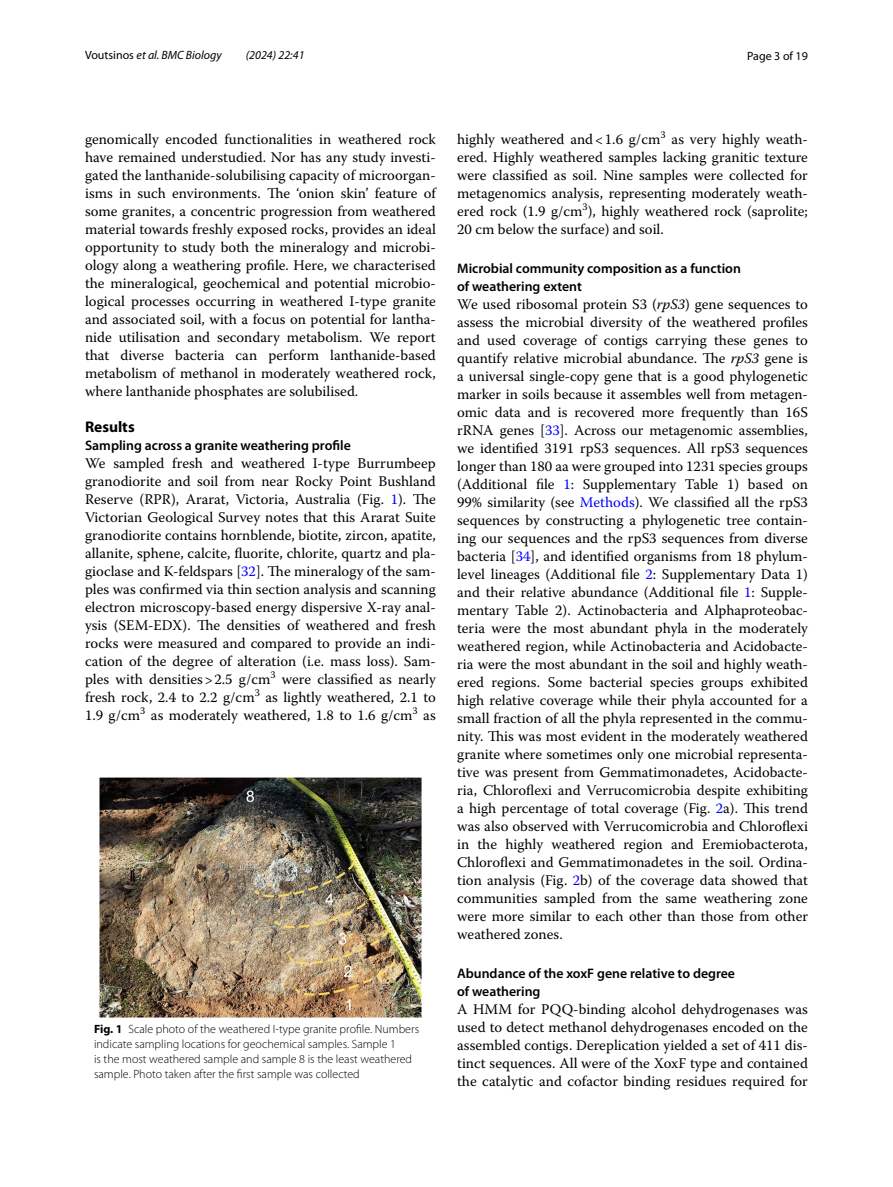
<style>
.page{position:relative;width:893px;height:1187px;background:#fff}
.page>*{position:absolute;margin:0;border:0;box-sizing:border-box;transform-origin:0 0}
.t1{font:700 15.45px "Myriad Pro";color:#000}
.t2{font:14.7px/18px "Warnock Pro";color:#000;text-align:justify}
.t3{font:600 13.8px/18px "Myriad Pro";color:#000}
.t4{font:300 12px/15px "Myriad Pro";color:#000}
.t5{font:italic 12px "Myriad Pro";color:#000}
.t6{font:12px "Myriad Pro";color:#000}
.s1{font-style:normal}
.s2{color:#00f}
.s3{font-weight:700}
.s4{font-style:italic}
</style>
<div class="page">
<img style="left:100px;top:777px;width:321px;height:240px">
<p class="t5" style="left:85px;top:48px;width:138px"><span class="s1">Voutsinos</span> et al. BMC Biology</p>
<p class="t5" style="left:246px;top:48px;width:60px">(2024) 22:41</p>
<p class="t6" style="left:747px;top:48px;width:62px">Page 3 of 19</p>
<p class="t2" style="left:85px;top:130px;width:352px">genomically encoded functionalities in weathered rock have remained understudied. Nor has any study investi&shy;gated the lanthanide-solubilising capacity of microorgan&shy;isms in such environments. The ‘onion skin’ feature of some granites, a concentric progression from weathered material towards freshly exposed rocks, provides an ideal opportunity to study both the mineralogy and microbi&shy;ology along a weathering profile. Here, we characterised the mineralogical, geochemical and potential microbio&shy;logical processes occurring in weathered I-type granite and associated soil, with a focus on potential for lantha&shy;nide utilisation and secondary metabolism. We report that diverse bacteria can perform lanthanide-based metabolism of methanol in moderately weathered rock, where lanthanide phosphates are solubilised.</p>
<p class="t1" style="left:85px;top:416px;width:51px">Results</p>
<p class="t3" style="left:85px;top:436px;width:267px">Sampling across a granite weathering profile</p>
<p class="t2" style="left:85px;top:454px;width:352px">We sampled fresh and weathered I-type Burrumbeep granodiorite and soil from near Rocky Point Bushland Reserve (RPR), Ararat, Victoria, Australia (Fig. <span class="s2">1</span>). The Victorian Geological Survey notes that this Ararat Suite granodiorite contains hornblende, biotite, zircon, apatite, allanite, sphene, calcite, fluorite, chlorite, quartz and pla&shy;gioclase and K-feldspars [<span class="s2">32</span>]. The mineralogy of the sam&shy;ples was confirmed via thin section analysis and scanning electron microscopy-based energy dispersive X-ray anal&shy;ysis (SEM-EDX). The densities of weathered and fresh rocks were measured and compared to provide an indi&shy;cation of the degree of alteration (i.e. mass loss). Sam&shy;ples with densities&gt;2.5 g/cm<sup>3</sup> were classified as nearly fresh rock, 2.4 to 2.2 g/cm<sup>3</sup> as lightly weathered, 2.1 to 1.9 g/cm<sup>3</sup> as moderately weathered, 1.8 to 1.6 g/cm<sup>3</sup> as</p>
<p class="t4" style="left:94px;top:1021px;width:327px"><span class="s3">Fig. 1</span> Scale photo of the weathered I-type granite profile. Numbers indicate sampling locations for geochemical samples. Sample 1<br>is the most weathered sample and sample 8 is the least weathered sample. Photo taken after the first sample was collected</p>
<p class="t2" style="left:457px;top:130px;width:352px">highly weathered and&lt;1.6 g/cm<sup>3</sup> as very highly weath&shy;ered. Highly weathered samples lacking granitic texture were classified as soil. Nine samples were collected for metagenomics analysis, representing moderately weath&shy;ered rock (1.9 g/cm<sup>3</sup>), highly weathered rock (saprolite; 20 cm below the surface) and soil.</p>
<p class="t3" style="left:457px;top:259px;width:285px">Microbial community composition as a function of weathering extent</p>
<p class="t2" style="left:457px;top:294px;width:352px">We used ribosomal protein S3 (<span class="s4">rpS3</span>) gene sequences to assess the microbial diversity of the weathered profiles and used coverage of contigs carrying these genes to quantify relative microbial abundance. The <span class="s4">rpS3</span> gene is a universal single-copy gene that is a good phylogenetic marker in soils because it assembles well from metagen&shy;omic data and is recovered more frequently than 16S rRNA genes [<span class="s2">33</span>]. Across our metagenomic assemblies, we identified 3191 rpS3 sequences. All rpS3 sequences longer than 180 aa were grouped into 1231 species groups (Additional file <span class="s2">1</span>: Supplementary Table 1) based on 99% similarity (see <span class="s2">Methods</span>). We classified all the rpS3 sequences by constructing a phylogenetic tree contain&shy;ing our sequences and the rpS3 sequences from diverse bacteria [<span class="s2">34</span>], and identified organisms from 18 phylum&shy;level lineages (Additional file <span class="s2">2</span>: Supplementary Data 1) and their relative abundance (Additional file <span class="s2">1</span>: Supple&shy;mentary Table 2). Actinobacteria and Alphaproteobac&shy;teria were the most abundant phyla in the moderately weathered region, while Actinobacteria and Acidobacte&shy;ria were the most abundant in the soil and highly weath&shy;ered regions. Some bacterial species groups exhibited high relative coverage while their phyla accounted for a small fraction of all the phyla represented in the commu&shy;nity. This was most evident in the moderately weathered granite where sometimes only one microbial representa&shy;tive was present from Gemmatimonadetes, Acidobacte&shy;ria, Chloroflexi and Verrucomicrobia despite exhibiting a high percentage of total coverage (Fig. <span class="s2">2</span>a). This trend was also observed with Verrucomicrobia and Chloroflexi in the highly weathered region and Eremiobacterota, Chloroflexi and Gemmatimonadetes in the soil. Ordina&shy;tion analysis (Fig. <span class="s2">2</span>b) of the coverage data showed that communities sampled from the same weathering zone were more similar to each other than those from other weathered zones.</p>
<p class="t3" style="left:457px;top:963px;width:279px">Abundance of the xoxF gene relative to degree of weathering</p>
<p class="t2" style="left:457px;top:999px;width:352px">A HMM for PQQ-binding alcohol dehydrogenases was used to detect methanol dehydrogenases encoded on the assembled contigs. Dereplication yielded a set of 411 dis&shy;tinct sequences. All were of the XoxF type and contained the catalytic and cofactor binding residues required for</p>
</div>
